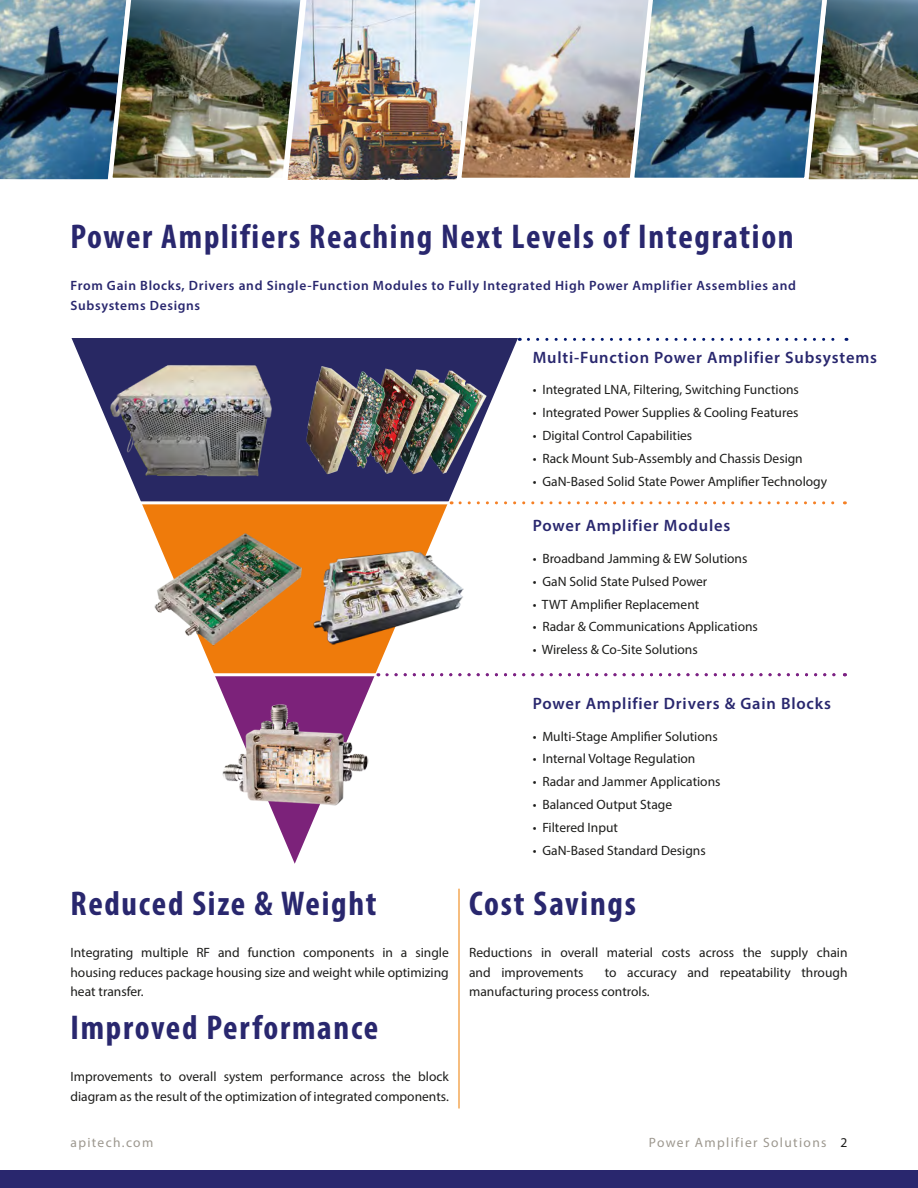
<style>
.page{position:relative;width:918px;height:1188px;background:#fff}
.page>*{position:absolute;margin:0;border:0;box-sizing:border-box;transform-origin:0 0}
.t1{font:700 condensed 34.5px "Myriad Pro";letter-spacing:.05em;color:#29276e}
.t2{font:600 16.5px "Myriad Pro";letter-spacing:.05em;color:#29276e}
.t3{font:13.5px/19.8px "Myriad Pro";color:#1d1d1b}
.t4{font:600 13.5px/19.8px "Myriad Pro";letter-spacing:.05em;color:#29276e}
.t5{font:13.5px "Myriad Pro";letter-spacing:.1em;color:#9d988f}
.s1{color:#1d1d1b}
</style>
<div class="page">
<div style="left:0;top:1170px;width:918px;height:18px;background:#29276e"></div>
<img style="left:0;top:0;width:918px;height:180px">
<svg style="left:528px;top:338px;width:319px;height:3px"></svg>
<hr style="left:459px;top:889px;width:1px;height:220px;background:#ef7d00">
<svg style="left:460px;top:501px;width:385px;height:3px"></svg>
<svg style="left:72px;top:338px;width:446px;height:165px;fill:#282863"></svg>
<svg style="left:142px;top:504px;width:306px;height:169px;fill:#ef7b0b"></svg>
<hr style="left:138px;top:501px;width:316px;height:3px;background:#fff">
<svg style="left:387px;top:673px;width:458px;height:3px"></svg>
<svg style="left:214px;top:673px;width:165px;height:191px"></svg>
<img style="left:106px;top:363px;width:167px;height:116px">
<img style="left:303px;top:363px;width:187px;height:116px">
<img style="left:151px;top:530px;width:153px;height:117px">
<img style="left:313px;top:531px;width:151px;height:115px">
<img style="left:218px;top:701px;width:153px;height:111px">
<h1 class="t1" style="left:70px;top:215px;width:725px">Power Amplifiers Reaching Next Levels of Integration</h1>
<p class="t4" style="left:70px;top:276px;width:727px">From Gain Blocks, Drivers and Single-Function Modules to Fully Integrated High Power Amplifier Assemblies and<br>Subsystems Designs</p>
<h1 class="t1" style="left:70px;top:881px;width:308px">Reduced Size &amp; Weight</h1>
<p class="t3" style="left:70px;top:942px;width:380px;text-align:justify">Integrating multiple RF and function components in a single housing reduces package housing size and weight while optimizing heat transfer.</p>
<h1 class="t1" style="left:70px;top:1006px;width:309px">Improved Performance</h1>
<p class="t3" style="left:70px;top:1066px;width:380px">Improvements to overall system performance across the block diagram as the result of the optimization of integrated components.</p>
<h4 class="t2" style="left:533px;top:347px;width:346px">Multi-Function Power Amplifier Subsystems</h4>
<p class="t3" style="left:533px;top:380px;width:268px">• Integrated LNA, Filtering, Switching Functions</p>
<p class="t3" style="left:533px;top:403px;width:267px">• Integrated Power Supplies &amp; Cooling Features</p>
<p class="t3" style="left:533px;top:425px;width:161px">• Digital Control Capabilities</p>
<p class="t3" style="left:533px;top:448px;width:271px">• Rack Mount Sub-Assembly and Chassis Design</p>
<p class="t3" style="left:533px;top:471px;width:296px">• GaN-Based Solid State Power Amplifer Technology</p>
<h4 class="t2" style="left:533px;top:515px;width:199px">Power Amplifier Modules</h4>
<p class="t3" style="left:533px;top:548px;width:216px">• Broadband Jamming &amp; EW Solutions</p>
<p class="t3" style="left:533px;top:571px;width:176px">• GaN Solid State Pulsed Power</p>
<p class="t3" style="left:533px;top:594px;width:168px">• TWT Amplifer Replacement</p>
<p class="t3" style="left:533px;top:617px;width:227px">• Radar &amp; Communications Applications</p>
<p class="t3" style="left:533px;top:640px;width:166px">• Wireless &amp; Co-Site Solutions</p>
<h4 class="t2" style="left:533px;top:693px;width:300px">Power Amplifier Drivers &amp; Gain Blocks</h4>
<p class="t3" style="left:533px;top:726px;width:186px">• Multi-Stage Amplifer Solutions</p>
<p class="t3" style="left:533px;top:749px;width:164px">• Internal Voltage Regulation</p>
<p class="t3" style="left:533px;top:772px;width:189px">• Radar and Jammer Applications</p>
<p class="t3" style="left:533px;top:794px;width:141px">• Balanced Output Stage</p>
<p class="t3" style="left:533px;top:817px;width:87px">• Filtered Input</p>
<p class="t3" style="left:533px;top:840px;width:174px">• GaN-Based Standard Designs</p>
<h1 class="t1" style="left:469px;top:881px;width:168px">Cost Savings</h1>
<p class="t3" style="left:469px;top:942px;width:380px">Reductions in overall material costs across the supply chain and improvements</p>
<p class="t3" style="left:469px;top:962px;width:380px;text-indent:136px">to accuracy and repeatability through manufacturing process controls.</p>
<p class="t5" style="left:70px;top:1134px;width:84px">apitech.com</p>
<p class="t5" style="left:649px;top:1134px;width:200px">Po w er A mplifier S olutions <span class="s1">2</span></p>
</div>
